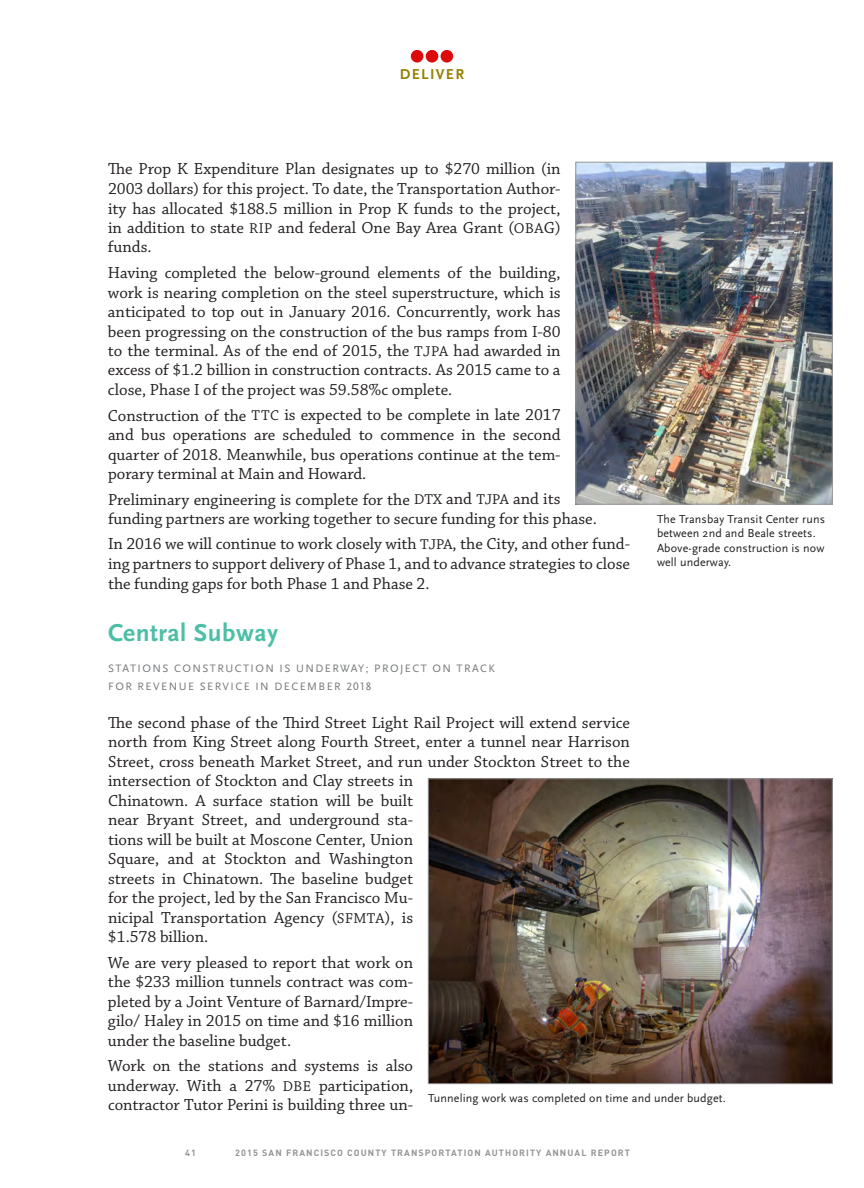
<style>
.page{position:relative;width:864px;height:1188px;background:#fff}
.page>*{position:absolute;margin:0;border:0;box-sizing:border-box;transform-origin:0 0}
.Deliver_subhed{font:700 25.5px "Scala Sans OT";letter-spacing:.02em;color:#4bbfa5}
.t1{font:16.8px/19.5px "Chaparral Pro";color:#231f20;text-align:justify}
.t2{font:700 15px "Scala Sans OT";letter-spacing:.09em;color:#968000}
.Caption_left{font:12px/14.2px "Scala Sans OT";letter-spacing:.01em;color:#231f20}
.Subhed_tag_line{font:11.25px/18.6px "Scala Sans OT";letter-spacing:.13em;color:#76787b}
.t3{font:700 9px "DIN";letter-spacing:.12em;color:#939598}
.s1{font-size:15px}
</style>
<div class="page">
<img style="left:578px;top:164px;width:252px;height:338px">
<div style="left:576px;top:162px;width:256px;height:342px;border:1px solid #939598"></div>
<div style="left:411px;top:50px;width:12px;height:13px;background:#dc0a08;border-radius:50%"></div>
<div style="left:426px;top:50px;width:12px;height:13px;background:#dc0a08;border-radius:50%"></div>
<div style="left:441px;top:50px;width:12px;height:13px;background:#dc0a08;border-radius:50%"></div>
<img style="left:430px;top:781px;width:401px;height:301px">
<div style="left:428px;top:779px;width:405px;height:305px;border:1px solid #939598"></div>
<p class="t2" style="left:400px;top:66px;width:66px">DELIVER</p>
<p class="t1" style="left:108px;top:160px;width:454px">The Prop K Expenditure Plan designates up to $270 million (in 2003 dollars) for this project. To date, the Transportation Author&shy;ity has allocated $188.5 million in Prop K funds to the project, in addition to state <span class="s1">RIP</span> and federal One Bay Area Grant (<span class="s1">OBA</span>G) funds.</p>
<p class="t1" style="left:108px;top:264px;width:454px">Having completed the below-ground elements of the building, work is nearing completion on the steel superstructure, which is anticipated to top out in January 2016. Concurrently, work has been progressing on the construction of the bus ramps from I-80 to the terminal. As of the end of 2015, the <span class="s1">TJPA</span> had awarded in excess of $1.2 billion in construction contracts. As 2015 came to a close, Phase I of the project was 59.58%c omplete.</p>
<p class="t1" style="left:108px;top:406px;width:454px">Construction of the <span class="s1">TTC</span> is expected to be complete in late 2017 and bus operations are scheduled to commence in the second quarter of 2018. Meanwhile, bus operations continue at the tem&shy;porary terminal at Main and Howard.</p>
<p class="t1" style="left:108px;top:490px;width:490px">Preliminary engineering is complete for the <span class="s1">DTX</span> and <span class="s1">TJPA</span> and its funding partners are working together to secure funding for this phase.</p>
<p class="t1" style="left:108px;top:535px;width:524px">In 2016 we will continue to work closely with <span class="s1">TJPA</span>, the City, and other fund&shy;ing partners to support delivery of Phase 1, and to advance strategies to close the funding gaps for both Phase 1 and Phase 2.</p>
<p class="Deliver_subhed" style="left:108px;top:618px;width:172px">Central Subway</p>
<p class="Subhed_tag_line" style="left:108px;top:659px;width:388px">STATIONS CONSTRUCTION IS UNDERWAY; PROJECT ON TRACK<br>FOR REVENUE SERVICE IN DECEMBER 2018</p>
<p class="t1" style="left:108px;top:713px;width:524px;text-align:left">The second phase of the Third Street Light Rail Project will extend service north from King Street along Fourth Street, enter a tunnel near Harrison Street, cross beneath Market Street, and run under Stockton Street to the intersection of Stockton and Clay streets in<br>Chinatown. A surface station will be built<br>near Bryant Street, and underground sta-<br>tions will be built at Moscone Center, Union<br>Square, and at Stockton and Washington<br>streets in Chinatown. The baseline budget<br>for the project, led by the San Francisco Mu-<br>nicipal Transportation Agency (<span class="s1">SFMTA</span>), is<br>$1.578 billion.</p>
<p class="t1" style="left:108px;top:953px;width:307px">We are very pleased to report that work on the $233 million tunnels contract was com&shy;pleted by a Joint Venture of Barnard/Impre&shy;gilo/ Haley in 2015 on time and $16 million under the baseline budget.</p>
<p class="t1" style="left:108px;top:1057px;width:307px">Work on the stations and systems is also underway. With a 27% <span class="s1">DBE</span> participation, contractor Tutor Perini is building three un-</p>
<p class="Caption_left" style="left:657px;top:512px;width:170px">The Transbay Transit Center runs between 2nd and Beale streets.<br>Above-grade construction is now well underway.</p>
<p class="Caption_left" style="left:428px;top:1091px;width:299px">Tunneling work was completed on time and under budget.</p>
<p class="t3" style="left:185px;top:1147px;width:12px">41</p>
<p class="t3" style="left:235px;top:1147px;width:396px">2015 SAN FRANCISCO COUNTY TRANSPORTATION AUTHORITY ANNUAL REPORT</p>
</div>
